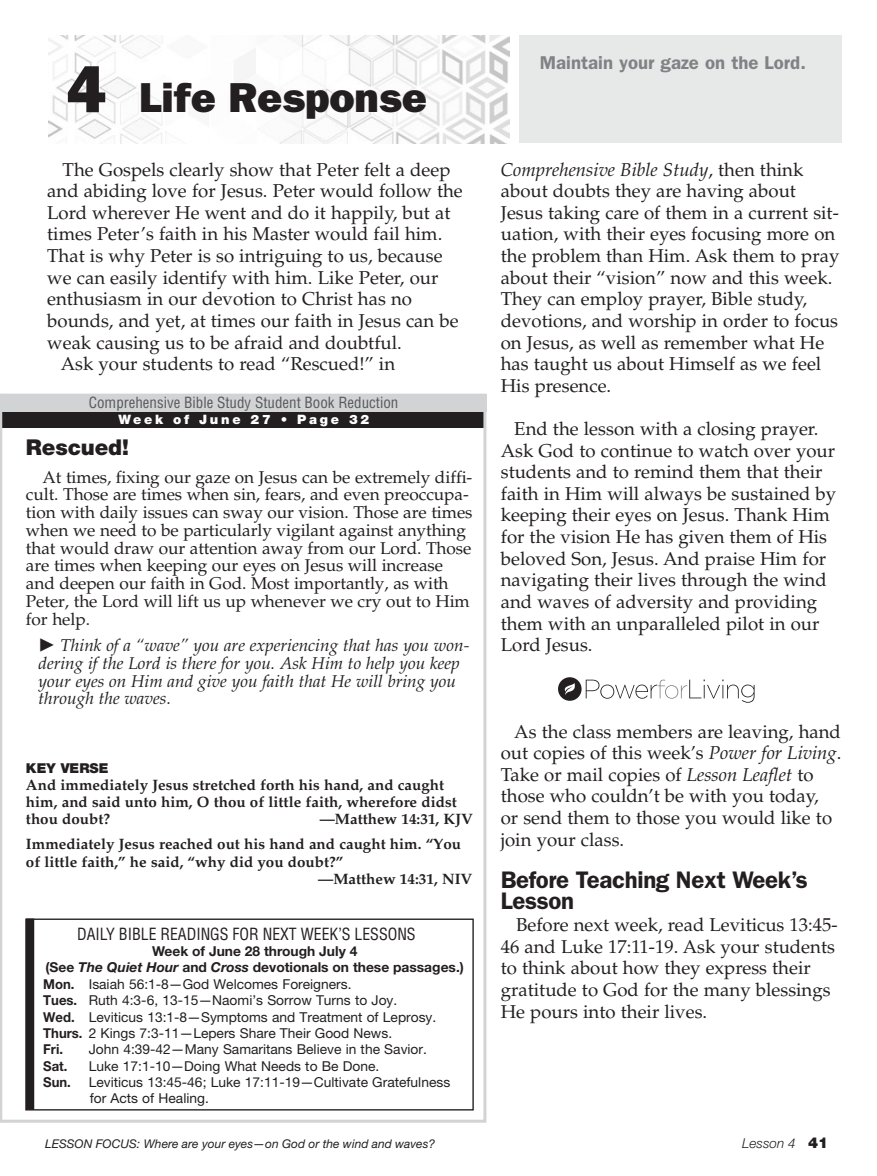
<style>
.page{position:relative;width:877px;height:1176px;background:#fff}
.page>*{position:absolute;margin:0;border:0;box-sizing:border-box;transform-origin:0 0}
.t1{font:42px "ITC Franklin Gothic Std Hvy";color:#231f20}
.t2{font:600 24px/21px "ITC Franklin Gothic Std";letter-spacing:-.015em;color:#231f20}
.t3{font:900 21.9px "Helvetica Neue LT Std";letter-spacing:-.005em;color:#231f20}
.t4{font:18.6px/21.6px "Palatino LT Std";color:#231f20}
.t5{font:600 18.6px "ITC Franklin Gothic Std";color:#808285}
.t6{font:17.1px/17.7px "Palatino LT Std";letter-spacing:-.005em;color:#231f20}
.t7{font:italic 17.1px/17.7px "Palatino LT Std";color:#231f20}
.t8{font:condensed 16.35px "Helvetica LT Std";color:#231f20;scale:.96 1}
.t9{font:700 15px/17.1px "Palatino LT Std";color:#231f20}
.t10{font:condensed 15px "Helvetica LT Std";color:#58595b}
.t11{font:13.65px/16.4px "Helvetica Neue LT Std";color:#231f20}
.t12{font:900 13.65px "Helvetica Neue LT Std";color:#231f20}
.t13{font:700 13.65px "Helvetica Neue LT Std";color:#231f20;scale:.96 1}
.t14{font:italic 300 13.5px "Helvetica Neue LT Std";color:#231f20}
.t15{font:900 12.9px "Helvetica Neue LT Std";letter-spacing:.21em;color:#fff}
.t16{font:italic 12px "Helvetica Neue LT Std";color:#231f20}
.s1{font-size:66px}
.s2{font-weight:700}
.s3{font-weight:700;font-style:italic}
.s4{font-style:italic}
.s5{font-weight:900;font-style:normal;font-size:15px}
</style>
<div class="page">
<img style="left:49px;top:36px;width:461px;height:107px">
<div style="left:519px;top:36px;width:323px;height:107px;background:#e7e8e8"></div>
<div style="left:1px;top:411px;width:484px;height:16px;background:#231f20"></div>
<div style="left:26px;top:918px;width:8px;height:191px;background:#231f20"></div>
<div style="left:25px;top:918px;width:449px;height:192px;border:1px solid #231f20"></div>
<div style="left:0;top:393px;width:486px;height:729px;border:3px solid #d1d3d4"></div>
<div style="left:1px;top:394px;width:485px;height:17px;background:#d1d3d4"></div>
<svg style="left:558px;top:677px;width:197px;height:25px"></svg>
<svg style="left:0;top:393px;width:1px;height:729px"></svg>
<h1 class="t1" style="left:67px;top:73px;width:362px"><span class="s1">4</span> Life Response</h1>
<p class="t4" style="left:63px;top:159px;width:389px">The Gospels clearly show that Peter felt a deep</p>
<p class="t4" style="left:47px;top:180px;width:417px">and abiding love for Jesus. Peter would follow the</p>
<p class="t4" style="left:47px;top:202px;width:405px">Lord wherever He went and do it happily, but at</p>
<p class="t4" style="left:47px;top:223px;width:397px">times Peter’s faith in his Master would fail him.</p>
<p class="t4" style="left:47px;top:245px;width:397px">That is why Peter is so intriguing to us, because</p>
<p class="t4" style="left:47px;top:267px;width:393px">we can easily identify with him. Like Peter, our</p>
<p class="t4" style="left:47px;top:288px;width:366px">enthusiasm in our devotion to Christ has no</p>
<p class="t4" style="left:47px;top:310px;width:413px">bounds, and yet, at times our faith in Jesus can be</p>
<p class="t4" style="left:47px;top:331px;width:356px">weak causing us to be afraid and doubtful.</p>
<p class="t4" style="left:61px;top:353px;width:336px">Ask your students to read “Rescued!” in</p>
<p class="t10" style="left:89px;top:393px;width:311px">Comprehensive Bible Study Student Book Reduction</p>
<p class="t15" style="left:118px;top:412px;width:252px">Week of June 27 • Page 32</p>
<p class="t3" style="left:26px;top:434px;width:105px">Rescued!</p>
<p class="t6" style="left:26px;top:468px;width:448px;text-indent:17px">At times, fixing our gaze on Jesus can be extremely diffi&shy;cult. Those are times when sin, fears, and even preoccupa&shy;tion with daily issues can sway our vision. Those are times when we need to be particularly vigilant against anything that would draw our attention away from our Lord. Those are times when keeping our eyes on Jesus will increase and deepen our faith in God. Most importantly, as with Peter, the Lord will lift us up whenever we cry out to Him for help.</p>
<p class="t7" style="left:38px;top:636px;width:433px;text-indent:22px">Think of a “wave” you are experiencing that has you won&shy;dering if the Lord is there for you. Ask Him to help you keep your eyes on Him and give you faith that He will bring you through the waves.</p>
<p class="t12" style="left:26px;top:759px;width:84px">KEY VERSE</p>
<p class="t9" style="left:26px;top:776px;width:432px">And immediately Jesus stretched forth his hand, and caught him, and said unto him, O thou of little faith, wherefore didst thou doubt?</p>
<p class="t9" style="left:26px;top:805px;width:449px;line-height:25.7px;text-indent:294px">—Matthew 14:31, KJV<br>Immediately Jesus reached out his hand and caught him. “You</p>
<p class="t9" style="left:318px;top:852px;width:156px;text-indent:-292px">of little faith,” he said, “why did you doubt?”<br>—Matthew 14:31, NIV</p>
<p class="t8" style="left:77px;top:923px;width:354px">DAILY BIBLE READINGS FOR NEXT WEEK’S LESSONS</p>
<p class="t11" style="left:43px;top:942px;width:422px;text-indent:109px"><span class="s2">Week of June 28 through July 4<br>(See</span> <span class="s3">The Quiet Hour</span> <span class="s2">and</span> <span class="s3">Cross</span> <span class="s2">devotionals on these passages.)<br>Mon.</span> Isaiah 56:1-8—God Welcomes Foreigners.<br><span class="s2">Tues.</span> Ruth 4:3-6, 13-15—Naomi’s Sorrow Turns to Joy.<br><span class="s2">Wed.</span> Leviticus 13:1-8—Symptoms and Treatment of Leprosy.<br><span class="s2">Thurs.</span> 2 Kings 7:3-11—Lepers Share Their Good News.<br><span class="s2">Fri.</span></p>
<p class="t11" style="left:89px;top:1040px;width:340px">John 4:39-42—Many Samaritans Believe in the Savior.</p>
<p class="t13" style="left:43px;top:1057px;width:27px">Sat.</p>
<p class="t11" style="left:89px;top:1057px;width:292px">Luke 17:1-10—Doing What Needs to Be Done.</p>
<p class="t13" style="left:43px;top:1073px;width:30px">Sun.</p>
<p class="t11" style="left:89px;top:1073px;width:363px">Leviticus 13:45-46; Luke 17:11-19—Cultivate Gratefulness for Acts of Healing.</p>
<p class="t5" style="left:540px;top:51px;width:268px">Maintain your gaze on the Lord.</p>
<p class="t4" style="left:501px;top:159px;width:340px"><span class="s4">Comprehensive Bible Study</span>, then think about doubts they are having about Jesus taking care of them in a current sit&shy;uation, with their eyes focusing more on the problem than Him. Ask them to pray about their “vision” now and this week.<br>They can employ prayer, Bible study, devotions, and worship in order to focus on Jesus, as well as remember what He has taught us about Himself as we feel His presence.</p>
<p class="t4" style="left:501px;top:418px;width:337px;text-indent:14px">End the lesson with a closing prayer.<br>Ask God to continue to watch over your students and to remind them that their faith in Him will always be sustained by keeping their eyes on Jesus. Thank Him for the vision He has given them of His beloved Son, Jesus. And praise Him for navigating their lives through the wind and waves of adversity and providing them with an unparalleled pilot in our Lord Jesus.</p>
<p class="t4" style="left:501px;top:720px;width:342px;text-indent:14px">As the class members are leaving, hand out copies of this week’s <span class="s4">Power for Living</span>.<br>Take or mail copies of <span class="s4">Lesson Leaflet</span> to those who couldn’t be with you today,<br>or send them to those you would like to join your class.</p>
<p class="t2" style="left:501px;top:869px;width:309px">Before Teaching Next Week’s<br>Lesson</p>
<p class="t4" style="left:501px;top:914px;width:338px;text-indent:15px">Before next week, read Leviticus 13:45- 46 and Luke 17:11-19. Ask your students to think about how they express their gratitude to God for the many blessings He pours into their lives.</p>
<p class="t16" style="left:45px;top:1136px;width:392px">LESSON FOCUS: Where are your eyes—on God or the wind and waves?</p>
<p class="t14" style="left:742px;top:1135px;width:87px">Lesson 4 <span class="s5">41</span></p>
</div>
